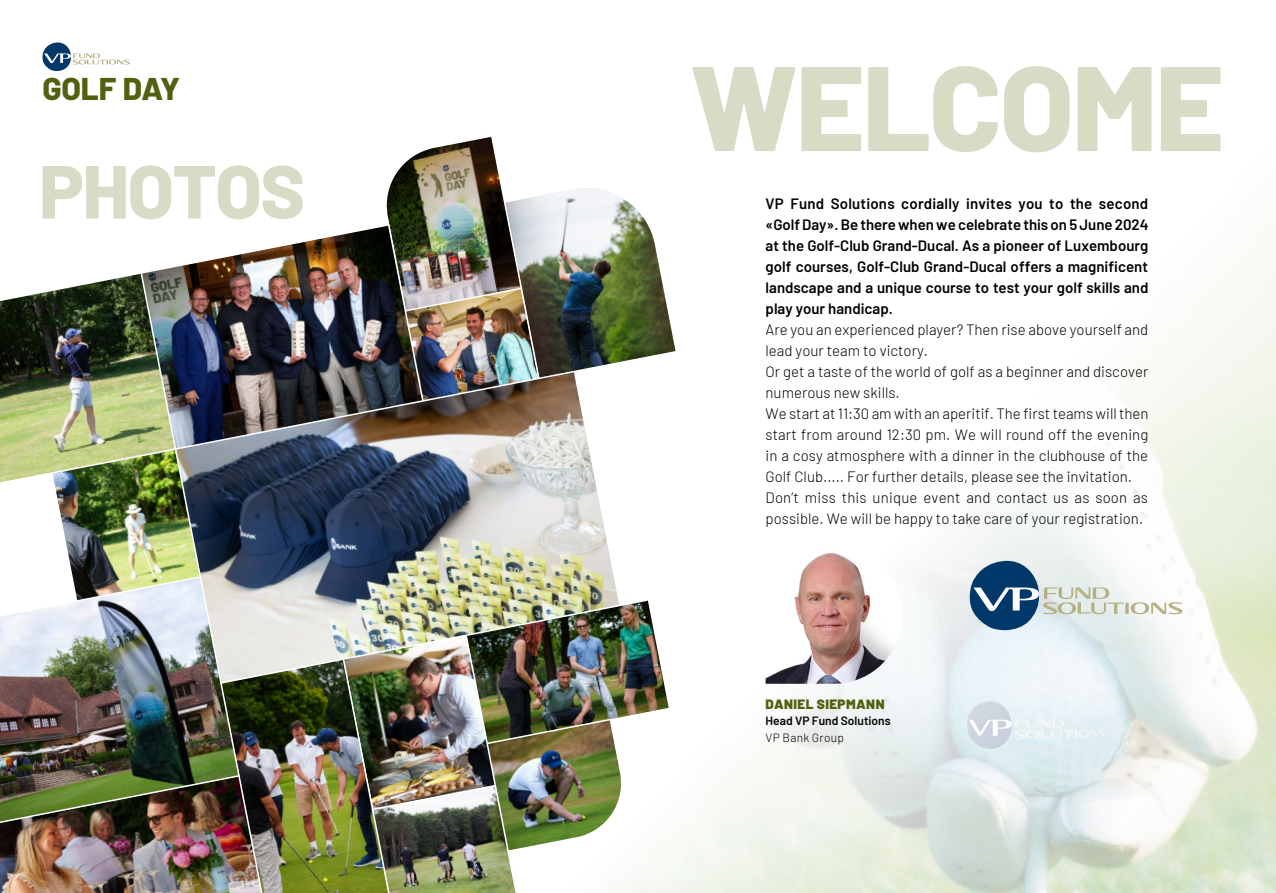
<style>
.page{position:relative;width:1276px;height:893px;background:#fff}
.page>*{position:absolute;margin:0;border:0;box-sizing:border-box;transform-origin:0 0}
.t1{font:800 120px "Barlow";letter-spacing:-.02em;color:#d9dbc6}
.t2{font:800 75px "Barlow";letter-spacing:-.02em;color:#d9dbc6}
.t3{font:800 31.5px "Barlow";letter-spacing:-.01em;color:#546010}
.t4{font:300 15px/21px "Barlow";color:#000}
.t5{font:600 15px/21px "Barlow";color:#000;text-align:justify}
.t6{font:900 13.5px "Barlow";letter-spacing:.035em;color:#546010}
.t7{font:600 12px "Barlow";color:#000}
.t8{font:300 12px "Barlow";letter-spacing:.025em;color:#000}
</style>
<div class="page">
<img style="left:675px;top:251px;width:601px;height:642px">
<svg style="left:675px;top:346px;width:23px;height:151px"></svg>
<img style="left:0;top:137px;width:675px;height:756px">
<img style="left:765px;top:547px;width:137px;height:137px">
<svg style="left:42px;top:42px;width:88px;height:29px"></svg>
<svg style="left:969px;top:561px;width:213px;height:69px"></svg>
<h3 class="t3" style="left:43px;top:65px;width:139px">GOLF DAY</h3>
<h1 class="t1" style="left:690px;top:18px;width:536px">WELCOME</h1>
<h2 class="t2" style="left:39px;top:136px;width:268px">PHOTOS</h2>
<p class="t5" style="left:765px;top:192px;width:384px">VP Fund Solutions cordially invites you to the second «Golf Day». Be there when we celebrate this on 5 June 2024 at the Golf-Club Grand-Ducal. As a pioneer of Luxembourg golf courses, Golf-Club Grand-Ducal offers a magnificent landscape and a unique course to test your golf skills and play your handicap.</p>
<p class="t4" style="left:765px;top:318px;width:384px">Are you an experienced player? Then rise above yourself and lead your team to victory.<br>Or get a taste of the world of golf as a beginner and discover numerous new skills.<br>We start at 11:30 am with an aperitif. The first teams will then start from around 12:30 pm. We will round off the evening in a cosy atmosphere with a dinner in the clubhouse of the Golf Club..... For further details, please see the invitation.<br>Don’t miss this unique event and contact us as soon as possible. We will be happy to take care of your registration.</p>
<p class="t6" style="left:765px;top:694px;width:120px">DANIEL SIEPMANN</p>
<p class="t7" style="left:765px;top:712px;width:127px">Head VP Fund Solutions</p>
<p class="t8" style="left:765px;top:729px;width:80px">VP Bank Group</p>
</div>
